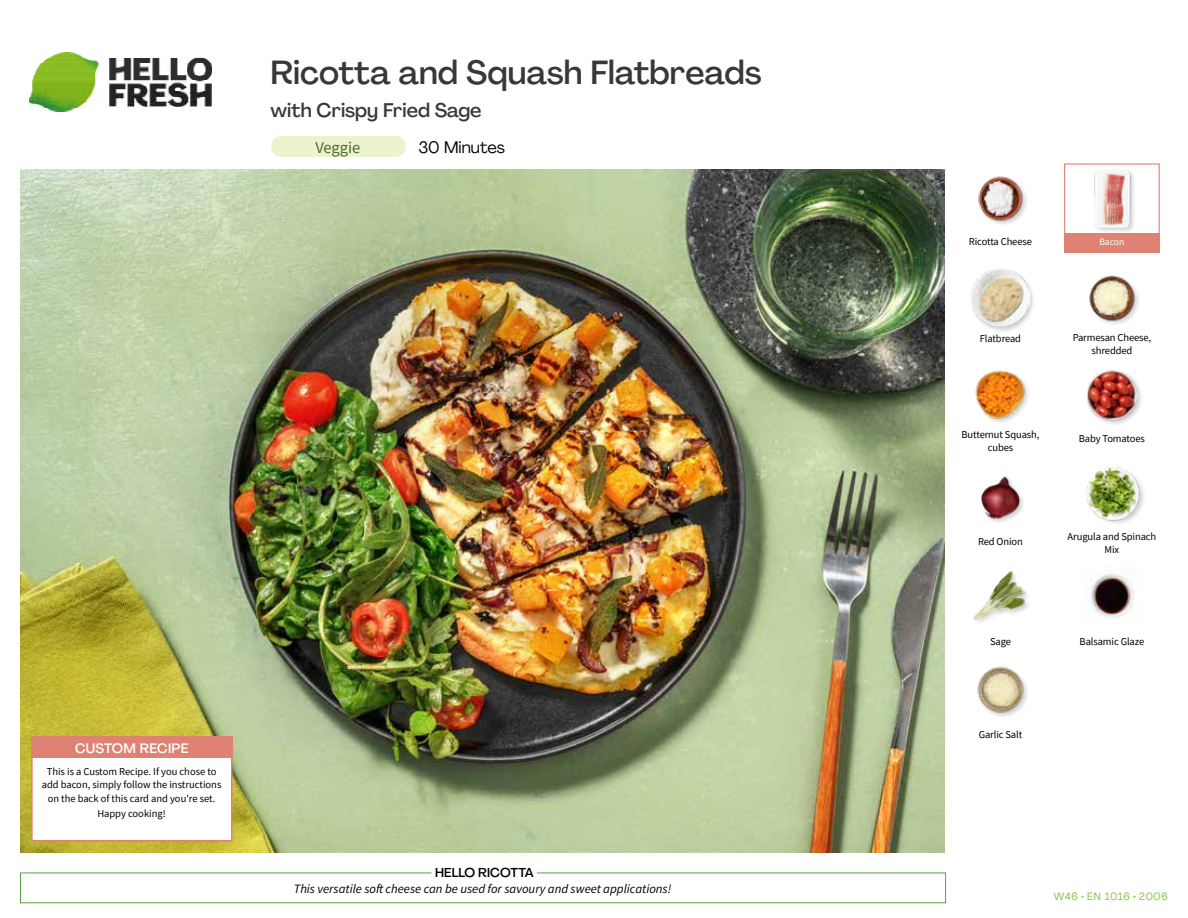
<style>
.page{position:relative;width:1188px;height:918px;background:#fff}
.page>*{position:absolute;margin:0;border:0;box-sizing:border-box;transform-origin:0 0}
.t1{font:500 33px "Agrandir";color:#383839}
.t2{font:500 19.5px "Agrandir";color:#383839}
.t3{font:16.5px "Agrandir";color:#000}
.t4{font:16.5px "Source Sans Pro";color:#476b32}
.t5{font:500 13.5px "Agrandir";letter-spacing:.02em;color:#fff}
.t6{font:italic 12.75px "Source Sans Pro";color:#000}
.t7{font:500 12.75px "Agrandir";color:#000}
.t8{font:10.5px/13.5px "Source Sans Pro";letter-spacing:-.01em;color:#000;text-align:center}
.t9{font:10.5px "Agrandir";letter-spacing:.05em;color:#82c341}
.t10{font:9.75px "Source Sans Pro";letter-spacing:-.01em;color:#fff}
</style>
<div class="page">
<img style="left:30px;top:53px;width:181px;height:59px">
<div style="left:20px;top:873px;width:926px;height:30px;border:1px solid #609f43"></div>
<div style="left:431px;top:865px;width:106px;height:15px;background:#fff"></div>
<img style="left:21px;top:170px;width:924px;height:682px">
<img style="left:977px;top:666px;width:50px;height:51px">
<img style="left:1090px;top:568px;width:44px;height:50px">
<img style="left:973px;top:571px;width:55px;height:52px">
<img style="left:1086px;top:467px;width:58px;height:57px">
<img style="left:980px;top:476px;width:43px;height:46px">
<div style="left:1085px;top:369px;width:59px;height:58px;background:#000;opacity:.2"></div>
<img style="left:1086px;top:370px;width:51px;height:51px">
<img style="left:975px;top:370px;width:53px;height:52px">
<img style="left:1089px;top:275px;width:50px;height:49px">
<div style="left:970px;top:267px;width:66px;height:66px;background:#000;opacity:.2"></div>
<img style="left:972px;top:269px;width:57px;height:58px">
<div style="left:1093px;top:168px;width:44px;height:66px;background:#000;opacity:.2"></div>
<img style="left:1093px;top:170px;width:44px;height:57px">
<img style="left:978px;top:176px;width:49px;height:48px">
<div style="left:271px;top:136px;width:135px;height:21px;background:#edf3cd;border-radius:10px"></div>
<div style="left:1064px;top:163px;width:96px;height:73px;border:1px solid #df8273"></div>
<div style="left:1064px;top:234px;width:96px;height:19px;background:#df8273"></div>
<div style="left:31px;top:737px;width:201px;height:104px;background:#fff;border:2px solid #df8273"></div>
<div style="left:31px;top:737px;width:202px;height:21px;background:#df8273"></div>
<h1 class="t1" style="left:271px;top:52px;width:492px">Ricotta and Squash Flatbreads</h1>
<h2 class="t2" style="left:271px;top:98px;width:213px">with Crispy Fried Sage</h2>
<h3 class="t3" style="left:418px;top:137px;width:88px">30 Minutes</h3>
<h3 class="t4" style="left:315px;top:137px;width:47px">Veggie</h3>
<p class="t5" style="left:75px;top:739px;width:115px">CUSTOM RECIPE</p>
<p class="t8" style="left:42px;top:765px;width:181px">This is a Custom Recipe. If you chose to add bacon, simply follow the instructions on the back of this card and you're set.</p>
<p class="t8" style="left:97px;top:807px;width:70px">Happy cooking!</p>
<p class="t7" style="left:435px;top:864px;width:100px">HELLO RICOTTA</p>
<p class="t6" style="left:294px;top:881px;width:379px">This versatile soft cheese can be used for savoury and sweet applications!</p>
<p class="t8" style="left:969px;top:235px;width:65px">Ricotta Cheese</p>
<p class="t10" style="left:1099px;top:236px;width:27px">Bacon</p>
<p class="t8" style="left:980px;top:331px;width:43px">Flatbread</p>
<p class="t8" style="left:961px;top:427px;width:80px">Butternut Squash, cubes</p>
<p class="t8" style="left:1073px;top:330px;width:80px">Parmesan Cheese, shredded</p>
<p class="t8" style="left:1079px;top:432px;width:68px">Baby Tomatoes</p>
<p class="t8" style="left:978px;top:535px;width:46px">Red Onion</p>
<p class="t8" style="left:1068px;top:530px;width:90px">Arugula and Spinach<br>Mix</p>
<p class="t8" style="left:990px;top:635px;width:22px">Sage</p>
<p class="t8" style="left:979px;top:727px;width:45px">Garlic Salt</p>
<p class="t8" style="left:1080px;top:635px;width:66px">Balsamic Glaze</p>
<p class="t9" style="left:1054px;top:890px;width:115px">W46 • EN 1016 • 2006</p>
</div>
